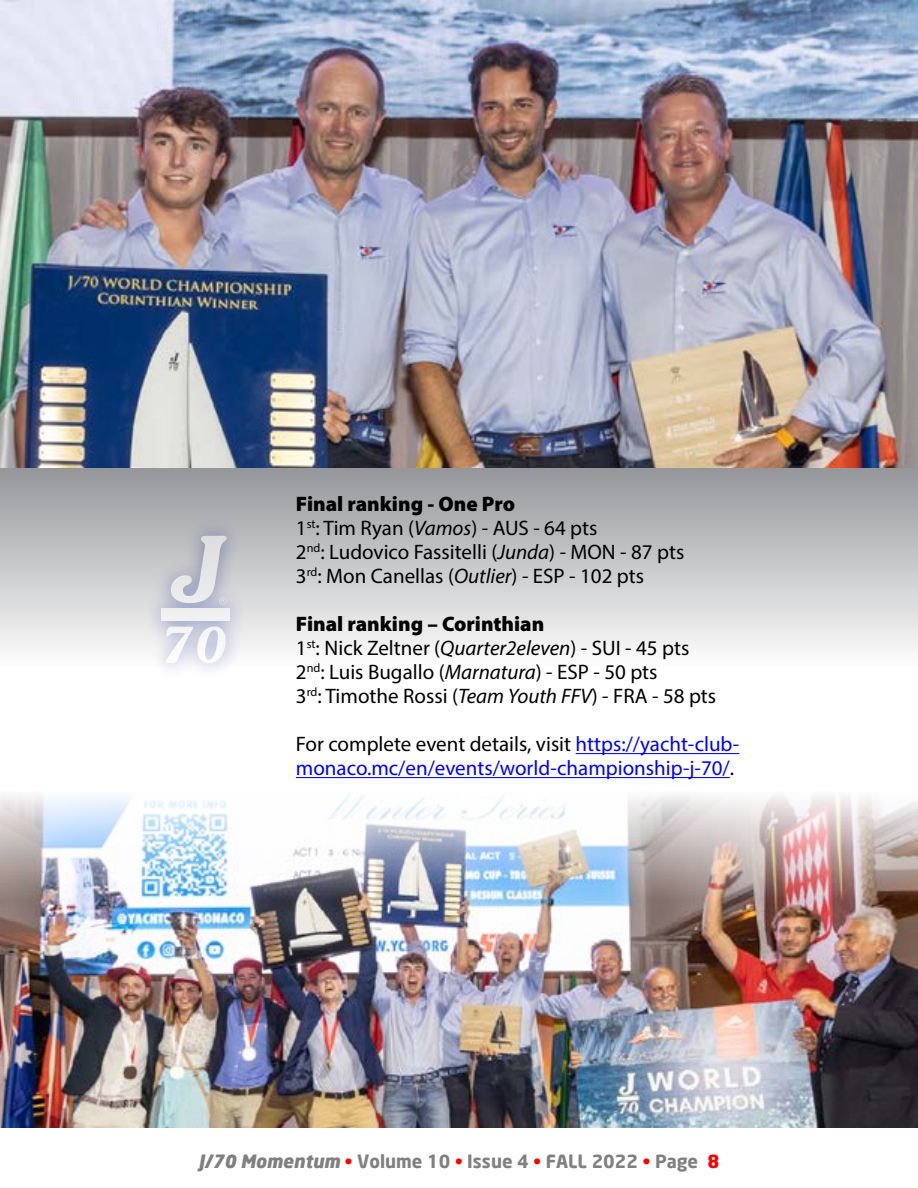
<style>
.page{position:relative;width:918px;height:1188px;background:#fff}
.page>*{position:absolute;margin:0;border:0;box-sizing:border-box;transform-origin:0 0}
.t1{font:21px/24px "Myriad Pro";color:#000}
.t2{font:21px/24px "Myriad Pro";color:#00f}
.t3{font:700 18px "Neo Sans";color:#808080}
.s1{font-weight:900}
.s2{font-style:italic}
.s3{color:#000}
.s4{font-weight:900;font-style:italic}
.s5{color:#f00}
.s6{font-weight:900;color:#f00}
</style>
<div class="page">
<div style="left:0;top:465px;width:918px;height:203px;background:linear-gradient(to bottom,#939598,#fefefe)"></div>
<hr style="left:576px;top:753px;width:163px;height:1px;background:#00f">
<hr style="left:296px;top:777px;width:434px;height:1px;background:#00f">
<img style="left:0;top:0;width:918px;height:468px">
<img style="left:0;top:795px;width:918px;height:333px">
<div style="left:144px;top:518px;width:104px;height:163px;background:#001689;opacity:.73"></div>
<div style="left:161px;top:608px;width:69px;height:13px;background:#f0f1f1"></div>
<svg style="left:166px;top:626px;width:60px;height:37px"></svg>
<svg style="left:169px;top:536px;width:58px;height:69px;background:#c8cad2"></svg>
<p class="t1" style="left:296px;top:492px;width:390px"><span class="s1">Final ranking - One Pro<br></span>1<sup>st</sup>: Tim Ryan (<span class="s2">Vamos</span>) - AUS - 64 pts<br>2<sup>nd</sup>: Ludovico Fassitelli (<span class="s2">Junda</span>) - MON - 87 pts 3<sup>rd</sup>: Mon Canellas (<span class="s2">Outlier</span>) - ESP - 102 pts</p>
<p class="t1" style="left:296px;top:612px;width:422px"><span class="s1">Final ranking – Corinthian<br></span>1<sup>st</sup>: Nick Zeltner (<span class="s2">Quarter2eleven</span>) - SUI - 45 pts 2<sup>nd</sup>: Luis Bugallo (<span class="s2">Marnatura</span>) - ESP - 50 pts<br>3<sup>rd</sup>: Timothe Rossi (<span class="s2">Team Youth FFV</span>) - FRA - 58 pts</p>
<p class="t2" style="left:296px;top:732px;width:445px"><span class="s3">For complete event details, visit</span> https://yacht-club&shy;monaco.mc/en/events/world-championship-j-70/<span class="s3">.</span></p>
<p class="t3" style="left:198px;top:1150px;width:523px"><span class="s4">J/70 Momentum</span> <span class="s5">•</span> Volume 10 <span class="s5">•</span> Issue 4 <span class="s5">•</span> FALL 2022 <span class="s5">•</span> Page <span class="s6">8</span></p>
</div>
